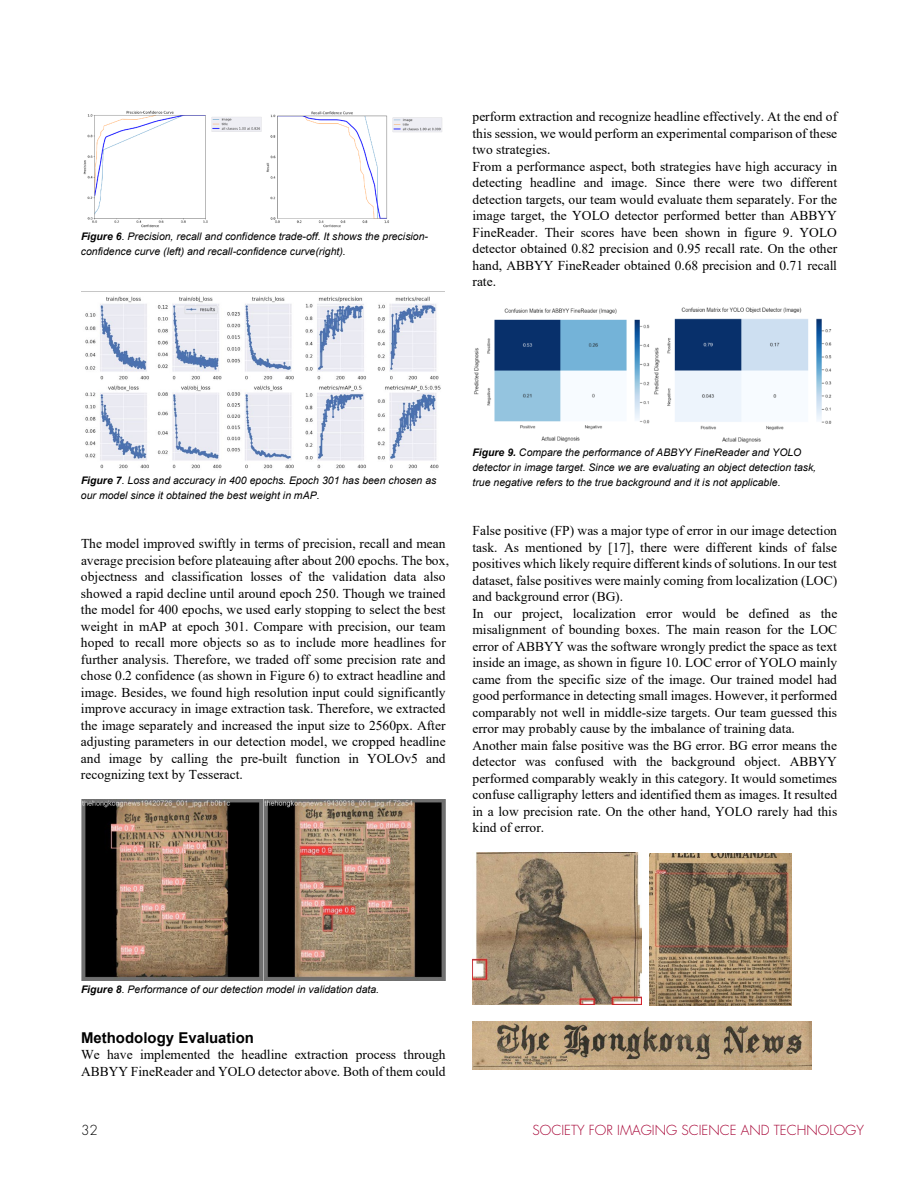
<style>
.page{position:relative;width:918px;height:1188px;background:#fff}
.page>*{position:absolute;margin:0;border:0;box-sizing:border-box;transform-origin:0 0}
.t1{font:700 15px "Arial";letter-spacing:.005em;color:#000}
.t2{font:13.5px/16.5px "Times New Roman";color:#000;text-align:justify}
.t3{font:300 13.5px "Futura Std";color:#a60033}
.t4{font:300 13.5px "Futura Std";color:#000}
.t5{font:italic 10.5px/15px "Arial";color:#000}
.s1{font-weight:700}
</style>
<div class="page">
<img style="left:83px;top:110px;width:359px;height:118px">
<img style="left:81px;top:291px;width:363px;height:178px">
<img style="left:81px;top:799px;width:365px;height:182px">
<img style="left:474px;top:307px;width:358px;height:136px">
<img style="left:473px;top:852px;width:169px;height:152px">
<img style="left:649px;top:854px;width:143px;height:151px">
<img style="left:472px;top:1022px;width:339px;height:48px">
<p class="t5" style="left:81px;top:229px;width:349px"><span class="s1">Figure 6</span>. Precision, recall and confidence trade-off. It shows the precision&shy;confidence curve (left) and recall-confidence curve(right).</p>
<p class="t2" style="left:472px;top:108px;width:366px">perform extraction and recognize headline effectively. At the end of this session, we would perform an experimental comparison of these two strategies.</p>
<p class="t2" style="left:472px;top:158px;width:366px">From a performance aspect, both strategies have high accuracy in detecting headline and image. Since there were two different detection targets, our team would evaluate them separately. For the image target, the YOLO detector performed better than ABBYY FineReader. Their scores have been shown in figure 9. YOLO detector obtained 0.82 precision and 0.95 recall rate. On the other hand, ABBYY FineReader obtained 0.68 precision and 0.71 recall rate.</p>
<p class="t5" style="left:81px;top:473px;width:357px"><span class="s1">Figure 7</span>. Loss and accuracy in 400 epochs. Epoch 301 has been chosen as our model since it obtained the best weight in mAP.</p>
<p class="t2" style="left:81px;top:535px;width:370px;text-align:left">The model improved swiftly in terms of precision, recall and mean average precision before plateauing after about 200 epochs. The box, objectness and classification losses of the validation data also showed a rapid decline until around epoch 250. Though we trained the model for 400 epochs, we used early stopping to select the best weight in mAP at epoch 301. Compare with precision, our team hoped to recall more objects so as to include more headlines for further analysis. Therefore, we traded off some precision rate and chose 0.2 confidence (as shown in Figure 6) to extract headline and image. Besides, we found high resolution input could significantly improve accuracy in image extraction task. Therefore, we extracted the image separately and increased the input size to 2560px. After adjusting parameters in our detection model, we cropped headline and image by calling the pre-built function in YOLOv5 and recognizing text by Tesseract.</p>
<p class="t5" style="left:472px;top:445px;width:345px"><span class="s1">Figure 9.</span> Compare the performance of ABBYY FineReader and YOLO detector in image target. Since we are evaluating an object detection task, true negative refers to the true background and it is not applicable.</p>
<p class="t2" style="left:472px;top:522px;width:366px">False positive (FP) was a major type of error in our image detection task. As mentioned by [17], there were different kinds of false positives which likely require different kinds of solutions. In our test dataset, false positives were mainly coming from localization (LOC) and background error (BG).</p>
<p class="t2" style="left:472px;top:605px;width:366px">In our project, localization error would be defined as the misalignment of bounding boxes. The main reason for the LOC error of ABBYY was the software wrongly predict the space as text inside an image, as shown in figure 10. LOC error of YOLO mainly came from the specific size of the image. Our trained model had good performance in detecting small images. However, it performed comparably not well in middle-size targets. Our team guessed this error may probably cause by the imbalance of training data.</p>
<p class="t2" style="left:473px;top:737px;width:366px">Another main false positive was the BG error. BG error means the detector was confused with the background object. ABBYY performed comparably weakly in this category. It would sometimes confuse calligraphy letters and identified them as images. It resulted in a low precision rate. On the other hand, YOLO rarely had this kind of error.</p>
<p class="t5" style="left:81px;top:982px;width:300px"><span class="s1">Figure 8</span>. Performance of our detection model in validation data.</p>
<p class="t1" style="left:81px;top:1027px;width:175px">Methodology Evaluation</p>
<p class="t2" style="left:81px;top:1046px;width:366px">We have implemented the headline extraction process through<br>ABBYY FineReader and YOLO detector above. Both of them could</p>
<p class="t4" style="left:81px;top:1122px;width:18px">32</p>
<p class="t3" style="left:533px;top:1122px;width:333px">SOCIETY FOR IMAGING SCIENCE AND TECHNOLOGY</p>
</div>
